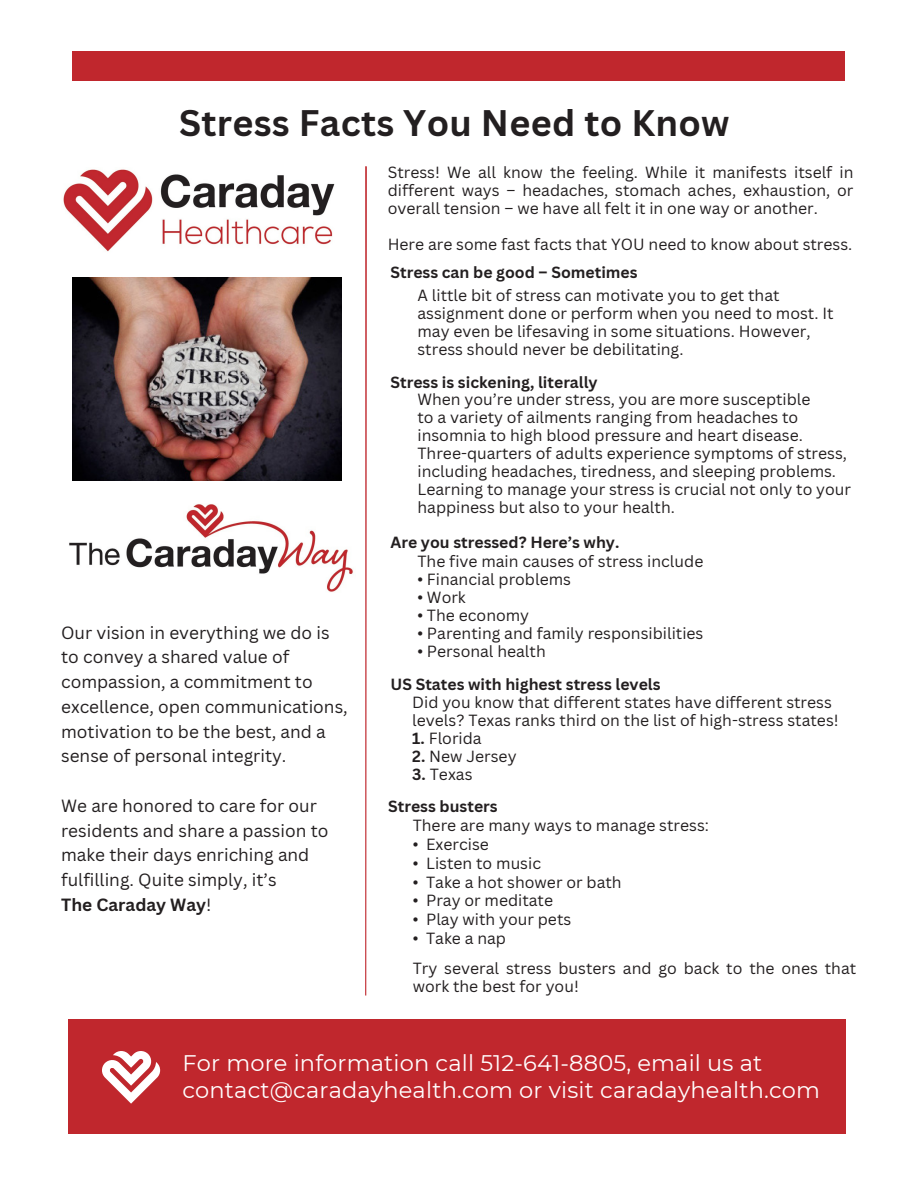
<style>
.page{position:relative;width:918px;height:1188px;background:#fff}
.page>*{position:absolute;margin:0;border:0;box-sizing:border-box;transform-origin:0 0}
.t1{font:700 36px "Canva Sans";letter-spacing:.01em;color:#231f20}
.t2{font:22.5px/27px "Montserrat";letter-spacing:.01em;color:#fff}
.t3{font:17.25px/24.8px "Canva Sans";color:#231f20}
.t4{font:15.75px/18px "Canva Sans";color:#231f20}
.t5{font:700 15.75px "Canva Sans";color:#231f20}
.s1{font-weight:700}
</style>
<div class="page">
<div style="left:73px;top:52px;width:772px;height:29px;background:#c0272d"></div>
<div style="left:69px;top:1020px;width:776px;height:114px;background:#c0272d"></div>
<svg style="left:102px;top:1051px;width:58px;height:53px"></svg>
<img style="left:63px;top:169px;width:272px;height:83px">
<img style="left:73px;top:277px;width:269px;height:204px">
<img style="left:69px;top:504px;width:284px;height:88px">
<svg style="left:365px;top:166px;width:2px;height:830px;background:#d57074"></svg>
<p class="t1" style="left:179px;top:97px;width:552px">Stress Facts You Need to Know</p>
<p class="t4" style="left:388px;top:163px;width:467px;text-align:justify">Stress! We all know the feeling. While it manifests itself in different ways – headaches, stomach aches, exhaustion, or overall tension – we have all felt it in one way or another.</p>
<p class="t4" style="left:388px;top:235px;width:466px">Here are some fast facts that YOU need to know about stress.</p>
<p class="t5" style="left:390px;top:262px;width:249px">Stress can be good – Sometimes</p>
<p class="t4" style="left:417px;top:286px;width:418px">A little bit of stress can motivate you to get that assignment done or perform when you need to most. It may even be lifesaving in some situations. However, stress should never be debilitating.</p>
<p class="t3" style="left:61px;top:620px;width:288px">Our vision in everything we do is to convey a shared value of compassion, a commitment to excellence, open communications, motivation to be the best, and a sense of personal integrity.</p>
<h2 class="t3" style="left:61px;top:793px;width:269px">We are honored to care for our residents and share a passion to make their days enriching and fulfilling. Quite simply, it’s<br><span class="s1">The Caraday Way</span>!</h2>
<p class="t5" style="left:390px;top:371px;width:209px">Stress is sickening, literally</p>
<p class="t4" style="left:417px;top:390px;width:395px">When you’re under stress, you are more susceptible</p>
<h3 class="t4" style="left:417px;top:408px;width:435px">to a variety of ailments ranging from headaches to insomnia to high blood pressure and heart disease.<br>Three-quarters of adults experience symptoms of stress, including headaches, tiredness, and sleeping problems.<br>Learning to manage your stress is crucial not only to your happiness but also to your health.</h3>
<h3 class="t4" style="left:417px;top:552px;width:287px">The five main causes of stress include</h3>
<p class="t4" style="left:417px;top:570px;width:155px">• Financial problems</p>
<p class="t4" style="left:417px;top:588px;width:50px">• Work</p>
<p class="t4" style="left:417px;top:606px;width:113px">• The economy</p>
<p class="t4" style="left:417px;top:624px;width:287px">• Parenting and family responsibilities</p>
<h3 class="t4" style="left:417px;top:642px;width:130px">• Personal health</h3>
<p class="t5" style="left:390px;top:531px;width:230px">Are you stressed? Here’s why.</p>
<p class="t5" style="left:390px;top:673px;width:272px">US States with highest stress levels</p>
<p class="t4" style="left:412px;top:693px;width:428px">Did you know that different states have different stress levels? Texas ranks third on the list of high-stress states!</p>
<p class="t4" style="left:412px;top:729px;width:71px"><span class="s1">1.</span> Florida</p>
<p class="t4" style="left:412px;top:747px;width:106px"><span class="s1">2.</span> New Jersey</p>
<p class="t4" style="left:412px;top:765px;width:62px"><span class="s1">3.</span> Texas</p>
<p class="t5" style="left:388px;top:795px;width:111px">Stress busters</p>
<p class="t4" style="left:413px;top:816px;width:298px">There are many ways to manage stress:</p>
<p class="t4" style="left:413px;top:835px;width:7px">•</p>
<p class="t4" style="left:426px;top:835px;width:64px">Exercise</p>
<p class="t4" style="left:413px;top:854px;width:7px">•</p>
<p class="t4" style="left:426px;top:854px;width:116px">Listen to music</p>
<p class="t4" style="left:413px;top:872px;width:7px">•</p>
<p class="t4" style="left:426px;top:872px;width:197px">Take a hot shower or bath</p>
<p class="t4" style="left:413px;top:891px;width:7px">•</p>
<p class="t4" style="left:426px;top:891px;width:129px">Pray or meditate</p>
<p class="t4" style="left:413px;top:910px;width:7px">•</p>
<h3 class="t4" style="left:426px;top:910px;width:147px">Play with your pets</h3>
<h3 class="t4" style="left:413px;top:929px;width:7px">•</h3>
<p class="t4" style="left:413px;top:923px;width:445px;line-height:30px;text-indent:13px">Take a nap<br>Try several stress busters and go back to the ones that</p>
<h3 class="t4" style="left:413px;top:977px;width:168px">work the best for you!</h3>
<p class="t2" style="left:182px;top:1049px;width:639px">For more information call 512-641-8805, email us at contact@caradayhealth.com or visit caradayhealth.com</p>
</div>
